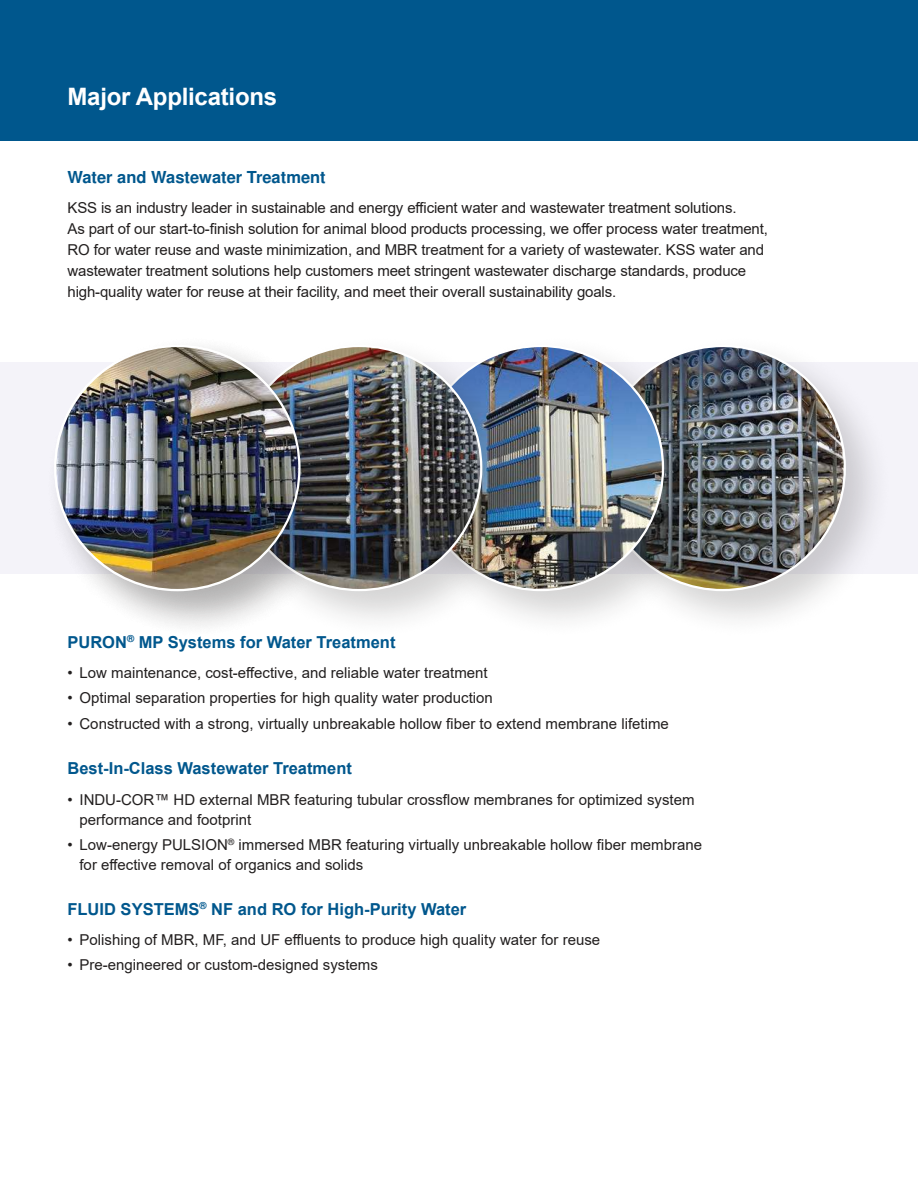
<style>
.page{position:relative;width:918px;height:1188px;background:#fff}
.page>*{position:absolute;margin:0;border:0;box-sizing:border-box;transform-origin:0 0}
.t1{font:700 24px "Arial";letter-spacing:-.01em;color:#fff}
.t2{font:700 16.5px "Arial";color:#00578d}
.t3{font:15px/21px "Arial";color:#221f1f}
</style>
<div class="page">
<div style="left:0;top:0;width:918px;height:141px;background:#00578d"></div>
<div style="left:0;top:362px;width:918px;height:212px;background:#f4f3f9"></div>
<div style="left:588px;top:333px;width:307px;height:307px;background:#221f1f;opacity:.2"></div>
<img style="left:601px;top:346px;width:244px;height:244px;border-radius:122px">
<div style="left:406px;top:333px;width:307px;height:307px;background:#221f1f;opacity:.2"></div>
<img style="left:419px;top:346px;width:244px;height:244px;border-radius:122px">
<div style="left:224px;top:333px;width:308px;height:307px;background:#221f1f;opacity:.2"></div>
<img style="left:237px;top:346px;width:244px;height:244px;border-radius:122px">
<div style="left:42px;top:333px;width:308px;height:307px;background:#221f1f;opacity:.2"></div>
<img style="left:55px;top:346px;width:244px;height:244px;border-radius:122px">
<h1 class="t1" style="left:68px;top:80px;width:211px">Major Applications</h1>
<p class="t2" style="left:68px;top:168px;width:260px">Water and Wastewater Treatment</p>
<p class="t3" style="left:68px;top:197px;width:702px">KSS is an industry leader in sustainable and energy e昀케cient water and wastewater treatment solutions.<br>As part of our start-to-昀椀nish solution for animal blood products processing, we o昀昀er process water treatment, RO for water reuse and waste minimization, and MBR treatment for a variety of wastewater. KSS water and wastewater treatment solutions help customers meet stringent wastewater discharge standards, produce high-quality water for reuse at their facility, and meet their overall sustainability goals.</p>
<p class="t2" style="left:68px;top:631px;width:329px">PURON<sup>®</sup> MP Systems for Water Treatment</p>
<p class="t3" style="left:68px;top:662px;width:422px">• Low maintenance, cost-e昀昀ective, and reliable water treatment</p>
<p class="t3" style="left:68px;top:688px;width:427px">• Optimal separation properties for high quality water production</p>
<p class="t3" style="left:68px;top:713px;width:603px">• Constructed with a strong, virtually unbreakable hollow 昀椀ber to extend membrane lifetime</p>
<p class="t2" style="left:68px;top:757px;width:286px">Best-In-Class Wastewater Treatment</p>
<p class="t3" style="left:80px;top:790px;width:617px;line-height:19.5px;text-indent:-12px">• INDU-COR™ HD external MBR featuring tubular cross昀氀ow membranes for optimized system performance and footprint</p>
<p class="t3" style="left:79px;top:835px;width:624px;line-height:19.5px;text-indent:-12px">• Low-energy PULSION<sup>®</sup> immersed MBR featuring virtually unbreakable hollow 昀椀ber membrane for e昀昀ective removal of organics and solids</p>
<p class="t2" style="left:68px;top:898px;width:400px">FLUID SYSTEMS<sup>®</sup> NF and RO for High-Purity Water</p>
<p class="t3" style="left:68px;top:929px;width:534px">• Polishing of MBR, MF, and UF e昀툀uents to produce high quality water for reuse</p>
<p class="t3" style="left:68px;top:955px;width:312px">• Pre-engineered or custom-designed systems</p>
</div>
